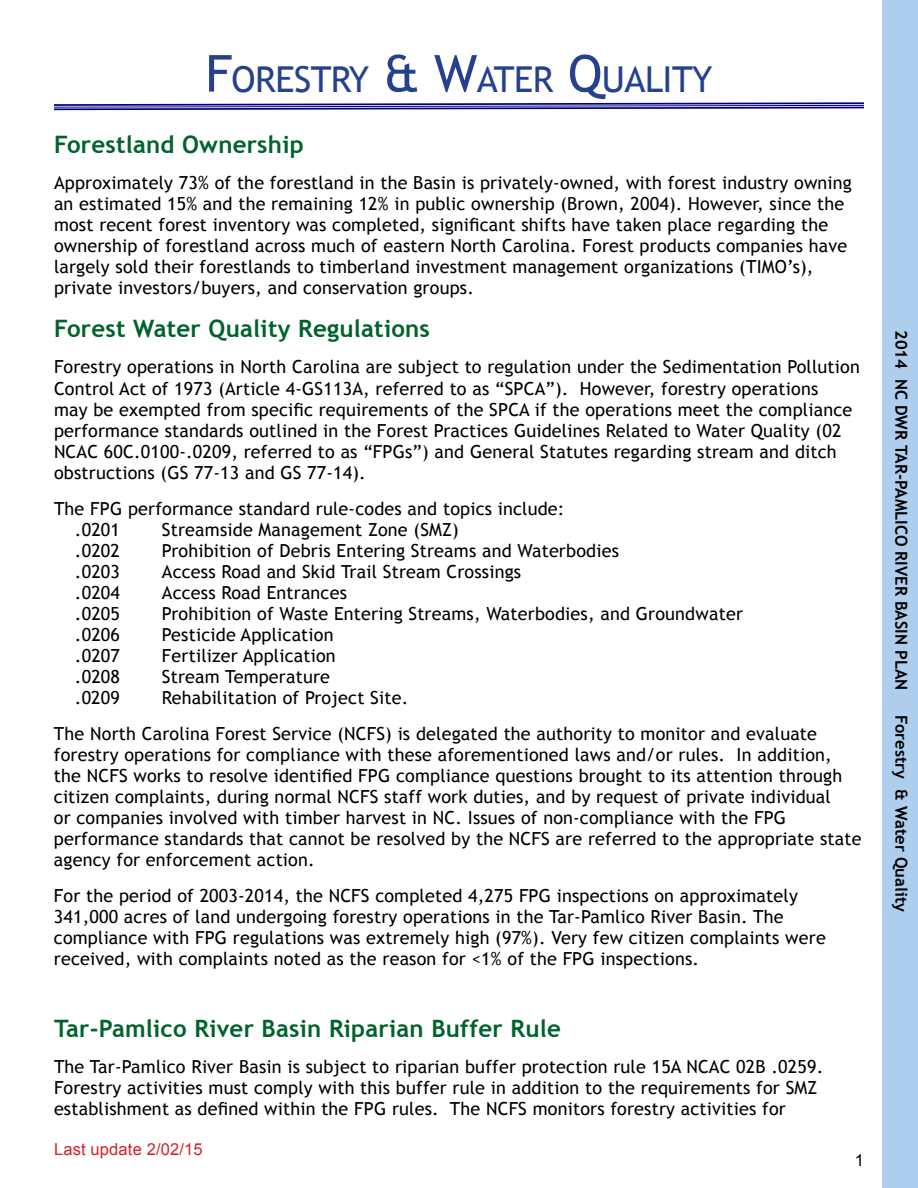
<style>
.page{position:relative;width:918px;height:1188px;background:#fff}
.page>*{position:absolute;margin:0;border:0;box-sizing:border-box;transform-origin:0 0}
.t1{font:35.7px "Trebuchet MS";letter-spacing:-.015em;color:#25408f}
.t2{font:700 24px "Trebuchet MS";letter-spacing:.01em;color:#00622b}
.t3{font:18px/21px "Trebuchet MS";letter-spacing:.01em;color:#000}
.t4{font:700 16.5px "Trebuchet MS";color:#000}
.t5{font:16.5px "Arial";letter-spacing:.01em;color:#d2232a}
.t6{font:16.5px "Arial";color:#000}
.s1{font-size:51px}
</style>
<div class="page">
<div style="left:883px;top:0;width:35px;height:1188px;background:#adceec"></div>
<svg style="left:54px;top:102px;width:810px;height:9px"></svg>
<h1 class="t1" style="left:205px;top:58px;width:509px"><span class="s1">F</span>ORESTRY <span class="s1">&amp; W</span>ATER <span class="s1">Q</span>UALITY</h1>
<h2 class="t2" style="left:54px;top:129px;width:251px">Forestland Ownership</h2>
<p class="t3" style="left:54px;top:172px;width:799px">Approximately 73% of the forestland in the Basin is privately-owned, with forest industry owning an estimated 15% and the remaining 12% in public ownership (Brown, 2004). However, since the most recent forest inventory was completed, significant shifts have taken place regarding the ownership of forestland across much of eastern North Carolina. Forest products companies have largely sold their forestlands to timberland investment management organizations (TIMO’s), private investors/buyers, and conservation groups.</p>
<h2 class="t2" style="left:54px;top:314px;width:377px">Forest Water Quality Regulations</h2>
<p class="t3" style="left:54px;top:357px;width:807px">Forestry operations in North Carolina are subject to regulation under the Sedimentation Pollution Control Act of 1973 (Article 4-GS113A, referred to as “SPCA”). However, forestry operations<br>may be exempted from specific requirements of the SPCA if the operations meet the compliance performance standards outlined in the Forest Practices Guidelines Related to Water Quality (02<br>NCAC 60C.0100-.0209, referred to as “FPGs”) and General Statutes regarding stream and ditch obstructions (GS 77-13 and GS 77-14).</p>
<p class="t3" style="left:75px;top:498px;width:491px;text-indent:-21px">The FPG performance standard rule-codes and topics include: .0201</p>
<p class="t3" style="left:162px;top:519px;width:298px">Streamside Management Zone (SMZ)</p>
<p class="t3" style="left:75px;top:540px;width:47px">.0202</p>
<p class="t3" style="left:162px;top:540px;width:459px">Prohibition of Debris Entering Streams and Waterbodies</p>
<p class="t3" style="left:75px;top:561px;width:47px">.0203</p>
<p class="t3" style="left:162px;top:561px;width:361px">Access Road and Skid Trail Stream Crossings</p>
<p class="t3" style="left:75px;top:582px;width:47px">.0204</p>
<p class="t3" style="left:162px;top:582px;width:187px">Access Road Entrances</p>
<p class="t3" style="left:75px;top:603px;width:47px">.0205</p>
<p class="t3" style="left:162px;top:603px;width:583px">Prohibition of Waste Entering Streams, Waterbodies, and Groundwater</p>
<p class="t3" style="left:75px;top:624px;width:47px">.0206</p>
<p class="t3" style="left:162px;top:624px;width:173px">Pesticide Application</p>
<p class="t3" style="left:75px;top:645px;width:47px">.0207</p>
<p class="t3" style="left:162px;top:645px;width:175px">Fertilizer Application</p>
<p class="t3" style="left:75px;top:666px;width:47px">.0208</p>
<p class="t3" style="left:162px;top:666px;width:170px">Stream Temperature</p>
<p class="t3" style="left:75px;top:687px;width:47px">.0209</p>
<p class="t3" style="left:54px;top:679px;width:765px;line-height:36px;text-indent:108px">Rehabilitation of Project Site.<br>The North Carolina Forest Service (NCFS) is delegated the authority to monitor and evaluate</p>
<p class="t3" style="left:54px;top:744px;width:809px">forestry operations for compliance with these aforementioned laws and/or rules. In addition, the NCFS works to resolve identified FPG compliance questions brought to its attention through citizen complaints, during normal NCFS staff work duties, and by request of private individual<br>or companies involved with timber harvest in NC. Issues of non-compliance with the FPG performance standards that cannot be resolved by the NCFS are referred to the appropriate state agency for enforcement action.</p>
<p class="t3" style="left:54px;top:885px;width:773px">For the period of 2003-2014, the NCFS completed 4,275 FPG inspections on approximately 341,000 acres of land undergoing forestry operations in the Tar-Pamlico River Basin. The compliance with FPG regulations was extremely high (97%). Very few citizen complaints were received, with complaints noted as the reason for &lt;1% of the FPG inspections.</p>
<h2 class="t2" style="left:54px;top:1014px;width:508px">Tar-Pamlico River Basin Riparian Buffer Rule</h2>
<p class="t3" style="left:54px;top:1056px;width:771px">The Tar-Pamlico River Basin is subject to riparian buffer protection rule 15A NCAC 02B .0259.<br>Forestry activities must comply with this buffer rule in addition to the requirements for SMZ establishment as defined within the FPG rules. The NCFS monitors forestry activities for</p>
<p class="t5" style="left:54px;top:1138px;width:150px">Last update 2/02/15</p>
<p class="t6" style="left:855px;top:1149px;width:11px">1</p>
<p class="t4" style="left:912px;top:330px;width:362px;rotate:90deg">2014 NC DWR TAR-PAMLICO RIVER BASIN PLAN</p>
<p class="t4" style="left:912px;top:715px;width:199px;rotate:90deg">Forestry &amp; Water Quality</p>
</div>
